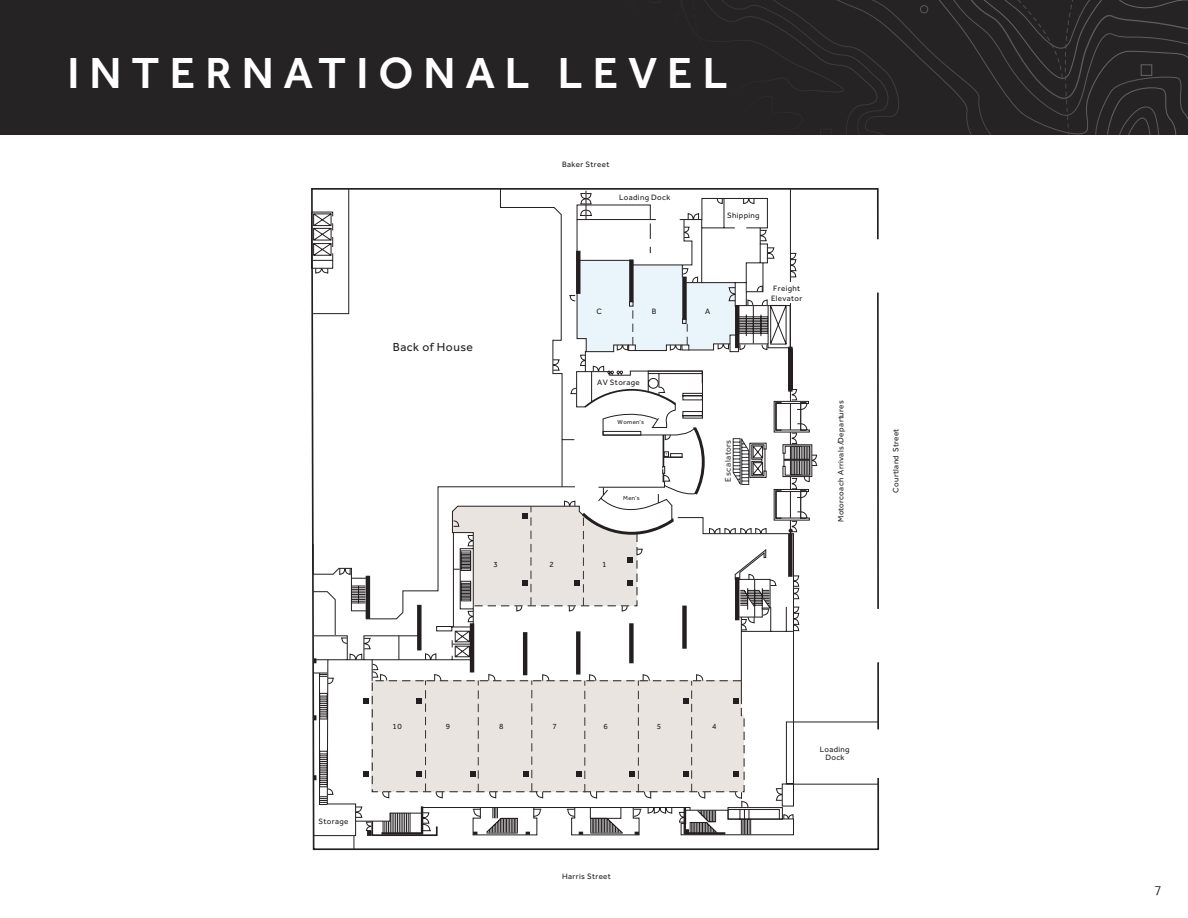
<style>
.page{position:relative;width:1188px;height:918px;background:#fff}
.page>*{position:absolute;margin:0;border:0;box-sizing:border-box;transform-origin:0 0}
.t1{font:500 45px "Effra";letter-spacing:.225em;color:#fff}
.t2{font:12.15px "Effra";letter-spacing:.04em;color:#231f20}
.t3{font:300 12px "Marriott";color:#231f20}
.t4{font:8.4px "Effra";color:#323436}
.t5{font:7.95px/7.9px "Effra";letter-spacing:.04em;color:#231f20;text-align:center}
.t6{font:6.15px "Effra";letter-spacing:.04em;color:#231f20}
</style>
<div class="page">
<svg style="left:311px;top:188px;width:569px;height:663px"></svg>
<svg style="left:313px;top:193px;width:505px;height:643px"></svg>
<svg style="left:745px;top:477px;width:65px;height:342px"></svg>
<svg style="left:787px;top:444px;width:26px;height:33px"></svg>
<svg style="left:313px;top:213px;width:474px;height:445px"></svg>
<svg style="left:774px;top:401px;width:36px;height:31px"></svg>
<svg style="left:774px;top:489px;width:36px;height:32px"></svg>
<hr style="left:366px;top:576px;width:4px;height:43px;background:#231f20">
<div style="left:417px;top:605px;width:5px;height:45px;background:#231f20"></div>
<hr style="left:470px;top:623px;width:4px;height:49px;background:#231f20">
<hr style="left:523px;top:632px;width:4px;height:43px;background:#231f20">
<svg style="left:576px;top:631px;width:4px;height:15px"></svg>
<div style="left:629px;top:623px;width:5px;height:40px;background:#231f20"></div>
<div style="left:682px;top:606px;width:5px;height:43px;background:#231f20"></div>
<hr style="left:735px;top:577px;width:4px;height:43px;background:#231f20">
<div style="left:788px;top:534px;width:5px;height:43px;background:#231f20"></div>
<hr style="left:576px;top:251px;width:4px;height:43px;background:#231f20">
<div style="left:629px;top:260px;width:5px;height:42px;background:#231f20"></div>
<div style="left:682px;top:277px;width:5px;height:43px;background:#231f20"></div>
<hr style="left:735px;top:305px;width:4px;height:43px;background:#231f20">
<div style="left:788px;top:348px;width:5px;height:44px;background:#231f20"></div>
<svg style="left:789px;top:529px;width:4px;height:4px"></svg>
<hr style="left:793px;top:722px;width:85px;height:1px;background:#231f20">
<hr style="left:793px;top:784px;width:85px;height:1px;background:#231f20">
<svg style="left:608px;top:371px;width:15px;height:4px"></svg>
<svg style="left:632px;top:306px;width:1px;height:39px"></svg>
<svg style="left:687px;top:324px;width:1px;height:21px"></svg>
<svg style="left:732px;top:436px;width:35px;height:51px"></svg>
<svg style="left:576px;top:441px;width:12px;height:40px"></svg>
<svg style="left:314px;top:646px;width:431px;height:204px"></svg>
<svg style="left:452px;top:505px;width:222px;height:105px"></svg>
<svg style="left:598px;top:427px;width:107px;height:69px"></svg>
<div style="left:787px;top:282px;width:7px;height:20px;background:#fff"></div>
<div style="left:0;top:0;width:1188px;height:135px;background:#262324"></div>
<svg style="left:705px;top:0;width:483px;height:135px"></svg>
<h1 class="t1" style="left:68px;top:46px;width:662px">INTERNATIONAL LEVEL</h1>
<p class="t5" style="left:562px;top:160px;width:49px">Baker Street</p>
<p class="t5" style="left:619px;top:194px;width:53px">Loading Dock</p>
<p class="t5" style="left:727px;top:212px;width:34px">Shipping</p>
<h2 class="t2" style="left:393px;top:340px;width:82px">Back of House</h2>
<p class="t5" style="left:597px;top:308px;width:7px">C</p>
<p class="t5" style="left:652px;top:308px;width:6px">B</p>
<p class="t5" style="left:705px;top:308px;width:7px">A</p>
<p class="t5" style="left:597px;top:378px;width:44px">AV Storage</p>
<p class="t6" style="left:618px;top:418px;width:28px">Women’s</p>
<p class="t6" style="left:623px;top:494px;width:18px">Men’s</p>
<p class="t4" style="left:723px;top:482px;width:43px;rotate:-90deg">E srota l acs</p>
<p class="t5" style="left:493px;top:561px;width:6px">3</p>
<p class="t5" style="left:550px;top:561px;width:6px">2</p>
<p class="t5" style="left:602px;top:561px;width:6px">1</p>
<p class="t5" style="left:771px;top:284px;width:33px;line-height:9.6px;text-align:left">Freight<br>Elevator</p>
<p class="t5" style="left:837px;top:522px;width:124px;rotate:-90deg">M hcaoc roto A D/s l av i r r serut rape</p>
<p class="t5" style="left:892px;top:493px;width:66px;rotate:-90deg">C dna l t ruo S teer t</p>
<p class="t5" style="left:319px;top:817px;width:31px">Storage</p>
<p class="t5" style="left:393px;top:722px;width:11px">10</p>
<p class="t5" style="left:446px;top:722px;width:6px">9</p>
<p class="t5" style="left:499px;top:722px;width:6px">8</p>
<p class="t5" style="left:552px;top:722px;width:6px">7</p>
<p class="t5" style="left:604px;top:722px;width:6px">6</p>
<p class="t5" style="left:657px;top:722px;width:6px">5</p>
<p class="t5" style="left:712px;top:722px;width:6px">4</p>
<p class="t5" style="left:562px;top:872px;width:50px">Harris Street</p>
<p class="t5" style="left:820px;top:745px;width:31px">Loading<br>Dock</p>
<h3 class="t3" style="left:1155px;top:883px;width:7px">7</h3>
</div>
